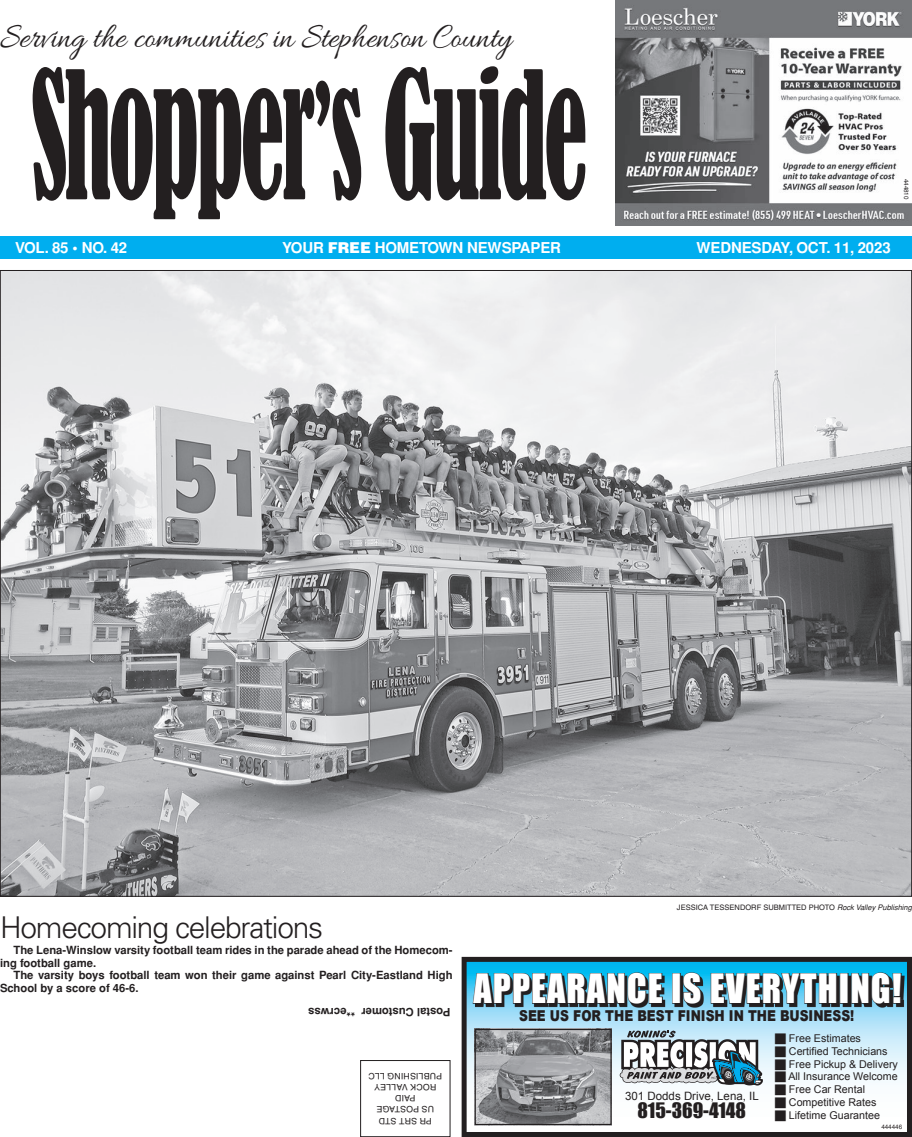
<style>
.page{position:relative;width:912px;height:1137px;background:#fff}
.page>*{position:absolute;margin:0;border:0;box-sizing:border-box;transform-origin:0 0}
.t1{font:condensed 165px "Bernard";letter-spacing:-.035em;color:#231f20;scale:.59 1}
.t2{font:37.25px "Impact";letter-spacing:.03em;color:#fff}
.t3{font:36.25px "Allura";letter-spacing:-.005em;color:#231f20;scale:.92 1}
.t4{font:300 30px "Univers";letter-spacing:-.04em;color:#231f20}
.t5{font:19.5px "Impact";color:#231f20}
.t6{font:700 15px "Helvetica";letter-spacing:-.01em;color:#fff}
.t7{font:900 15px "Arial";color:#231f20;scale:.82 1}
.t8{font:11.5px "Arial";color:#231f20}
.t9{font:700 11.25px "Helvetica";color:#231f20}
.t10{font:10.75px/12.9px "Arial";color:#231f20}
.t11{font:8.75px/11.2px "Helvetica";letter-spacing:.02em;color:#231f20;text-align:center}
.t12{font:7.5px "Helvetica";color:#231f20}
.t13{font:italic 7.5px "Helvetica";color:#231f20}
.t14{font:6.25px "Helvetica";color:#231f20}
.s1{font-size:143.75px}
.s2{font-weight:900}
</style>
<div class="page">
<div style="left:0;top:236px;width:911px;height:23px;background:#00aeef"></div>
<img style="left:615px;top:1px;width:296px;height:225px">
<div style="left:360px;top:1060px;width:90px;height:76px;border:1px solid #231f20"></div>
<svg style="left:467px;top:962px;width:438px;height:164px"></svg>
<div style="left:461px;top:956px;width:450px;height:180px;border:5px solid #231f20"></div>
<svg style="left:619px;top:1030px;width:143px;height:55px"></svg>
<img style="left:476px;top:1030px;width:133px;height:92px">
<div style="left:474px;top:1028px;width:137px;height:96px;border:1px solid #231f20"></div>
<svg style="left:475px;top:974px;width:429px;height:33px;background:#3a6576"></svg>
<svg style="left:472px;top:967px;width:191px;height:37px;background:#215364"></svg>
<div style="left:672px;top:972px;width:8px;height:31px;border:1px solid #231f20"></div>
<svg style="left:682px;top:971px;width:19px;height:33px"></svg>
<svg style="left:709px;top:972px;width:128px;height:40px;background:#385a68"></svg>
<div style="left:839px;top:972px;width:9px;height:31px;border:1px solid #231f20"></div>
<svg style="left:850px;top:971px;width:52px;height:33px;background:#23434e"></svg>
<img style="left:2px;top:272px;width:907px;height:622px">
<svg style="left:775px;top:1033px;width:10px;height:87px"></svg>
<p class="t3" style="left:0;top:17px;width:557px">Serving the communities in Stephenson County</p>
<p class="t1" style="left:31px;top:40px;width:945px">Shopper<span class="s1">’</span>s Guide</p>
<p class="t6" style="left:15px;top:239px;width:114px">VOL. 85 • NO. 42</p>
<p class="t6" style="left:282px;top:239px;width:280px">YOUR <span class="s2">FREE</span> HOMETOWN NEWSPAPER</p>
<p class="t6" style="left:696px;top:239px;width:196px">WEDNESDAY, OCT. 11, 2023</p>
<p class="t14" style="left:909px;top:178px;width:22px;rotate:90deg">444810</p>
<p class="t4" style="left:0;top:909px;width:325px">Homecoming celebrations</p>
<p class="t9" style="left:14px;top:943px;width:440px">The Lena-Winslow varsity football team rides in the parade ahead of the Homecom-</p>
<p class="t9" style="left:0;top:956px;width:98px">ing football game.</p>
<p class="t9" style="left:14px;top:968px;width:440px">The varsity boys football team won their game against Pearl City-Eastland High</p>
<p class="t9" style="left:0;top:981px;width:140px">School by a score of 46-6.</p>
<p class="t9" style="left:450px;top:1018px;width:144px;rotate:-180deg">Postal Customer **ecrwss</p>
<p class="t11" style="left:442px;top:1126px;width:75px;rotate:-180deg">PR SRT STD<br>US POSTAGE<br>PAID<br>ROCK VALLEY<br>PUBLISHING LLC</p>
<p class="t12" style="left:676px;top:903px;width:10px">JESSICA</p>
<p class="t12" style="left:709px;top:903px;width:7px">TESSENDOR</p>
<p class="t12" style="left:756px;top:903px;width:13px">F SUB</p>
<p class="t12" style="left:778px;top:903px;width:12px">MITTED</p>
<p class="t12" style="left:808px;top:903px;width:7px">PHOTO</p>
<p class="t13" style="left:836px;top:903px;width:76px">Rock Valley Publishing</p>
<p class="t2" style="left:473px;top:959px;width:429px">APPEARANCE IS EVERYTHING!</p>
<p class="t7" style="left:519px;top:1006px;width:410px">SEE US FOR THE BEST FINISH IN THE BUSINESS!</p>
<p class="t8" style="left:625px;top:1089px;width:135px">301 Dodds Drive, Lena, IL</p>
<p class="t5" style="left:637px;top:1095px;width:110px">815-369-4148</p>
<p class="t10" style="left:788px;top:1031px;width:111px">Free Estimates<br>Certified Technicians<br>Free Pickup &amp; Delivery<br>All Insurance Welcome<br>Free Car Rental<br>Competitive Rates<br>Lifetime Guarantee</p>
<p class="t14" style="left:881px;top:1122px;width:22px">444446</p>
</div>
